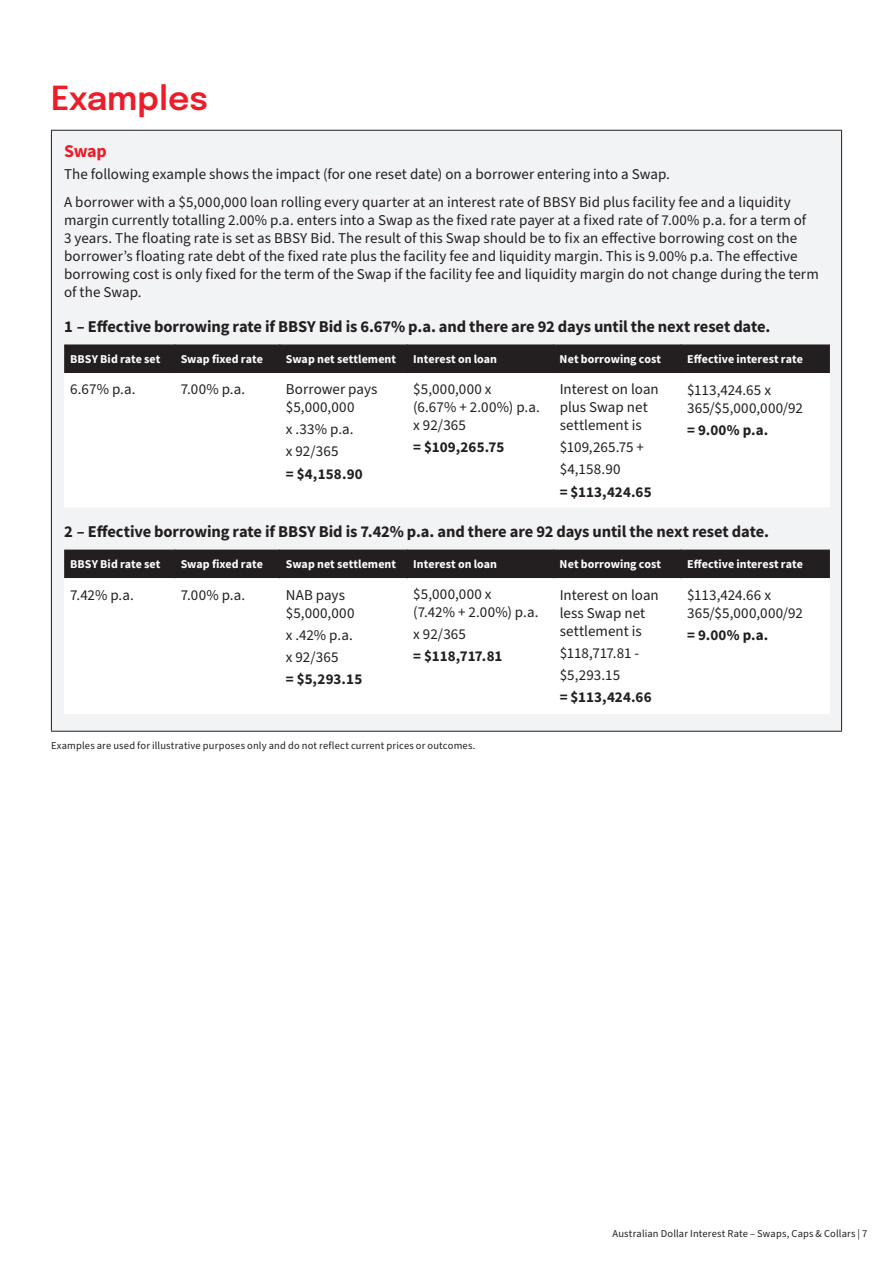
<style>
.page{position:relative;width:893px;height:1263px;background:#fff}
.page>*{position:absolute;margin:0;border:0;box-sizing:border-box;transform-origin:0 0}
.t1{font:600 33px "Epilogue";color:#ee1c28}
.t2{font:700 18px "Source Sans Pro";color:#ee1c28}
.t3{font:700 16.5px "Source Sans Pro";letter-spacing:-.01em;color:#231f20}
.t4{font:15px/18px "Source Sans Pro";color:#231f20}
.t5{font:700 15px "Source Sans Pro";letter-spacing:.01em;color:#231f20}
.t6{font:15px/18px "Source Sans Pro";letter-spacing:.02em;color:#231f20}
.t7{font:700 12px "Source Sans Pro";letter-spacing:.005em;color:#fff}
.t8{font:10.5px "Source Sans Pro";letter-spacing:.015em;color:#231f20}
</style>
<div class="page">
<div style="left:51px;top:130px;width:791px;height:601px;background:#f2f3f4"></div>
<hr style="left:51px;top:130px;width:791px;height:1px;background:#231f20">
<hr style="left:51px;top:131px;width:1px;height:600px;background:#231f20">
<hr style="left:841px;top:131px;width:1px;height:600px;background:#231f20">
<hr style="left:51px;top:731px;width:791px;height:1px;background:#231f20">
<div style="left:65px;top:374px;width:765px;height:133px;background:#fff"></div>
<div style="left:64px;top:344px;width:766px;height:29px;background:#231f20"></div>
<div style="left:65px;top:578px;width:765px;height:136px;background:#fff"></div>
<div style="left:64px;top:550px;width:766px;height:28px;background:#231f20"></div>
<h1 class="t1" style="left:51px;top:74px;width:158px">Examples</h1>
<p class="t2" style="left:64px;top:138px;width:44px">Swap</p>
<p class="t4" style="left:64px;top:160px;width:728px;line-height:28.7px">The following example shows the impact (for one reset date) on a borrower entering into a Swap.<br>A borrower with a $5,000,000 loan rolling every quarter at an interest rate of BBSY Bid plus facility fee and a liquidity</p>
<p class="t4" style="left:64px;top:212px;width:756px">margin currently totalling 2.00% p.a. enters into a Swap as the fixed rate payer at a fixed rate of 7.00% p.a. for a term of<br>3 years. The floating rate is set as BBSY Bid. The result of this Swap should be to fix an effective borrowing cost on the borrower’s floating rate debt of the fixed rate plus the facility fee and liquidity margin. This is 9.00% p.a. The effective borrowing cost is only fixed for the term of the Swap if the facility fee and liquidity margin do not change during the term of the Swap.</p>
<p class="t3" style="left:64px;top:315px;width:708px">1 – Effective borrowing rate if BBSY Bid is 6.67% p.a. and there are 92 days until the next reset date.</p>
<p class="t7" style="left:70px;top:351px;width:92px">BBSY Bid rate set</p>
<p class="t7" style="left:181px;top:351px;width:84px">Swap fixed rate</p>
<p class="t7" style="left:286px;top:351px;width:112px">Swap net settlement</p>
<p class="t7" style="left:413px;top:351px;width:85px">Interest on loan</p>
<p class="t7" style="left:560px;top:351px;width:103px">Net borrowing cost</p>
<p class="t7" style="left:687px;top:351px;width:117px">Effective interest rate</p>
<p class="t4" style="left:70px;top:380px;width:67px">6.67% p.a.</p>
<p class="t4" style="left:181px;top:380px;width:66px">7.00% p.a.</p>
<p class="t4" style="left:286px;top:380px;width:93px">Borrower pays $5,000,000</p>
<p class="t4" style="left:286px;top:419px;width:69px;line-height:22.2px">x .33% p.a. x 92/365</p>
<p class="t5" style="left:286px;top:463px;width:79px">= $4,158.90</p>
<p class="t6" style="left:413px;top:380px;width:128px">$5,000,000 x<br>(6.67% + 2.00%) p.a. x 92/365</p>
<p class="t5" style="left:413px;top:437px;width:93px">= $109,265.75</p>
<p class="t4" style="left:560px;top:380px;width:101px">Interest on loan plus Swap net settlement is</p>
<p class="t4" style="left:560px;top:436px;width:86px;line-height:22.2px">$109,265.75 + $4,158.90</p>
<p class="t5" style="left:560px;top:481px;width:93px">= $113,424.65</p>
<p class="t4" style="left:687px;top:381px;width:117px">$113,424.65 x<br>365/$5,000,000/92</p>
<p class="t5" style="left:687px;top:420px;width:83px">= 9.00% p.a.</p>
<p class="t3" style="left:64px;top:520px;width:706px">2 – Effective borrowing rate if BBSY Bid is 7.42% p.a. and there are 92 days until the next reset date.</p>
<p class="t7" style="left:70px;top:556px;width:92px">BBSY Bid rate set</p>
<p class="t7" style="left:181px;top:556px;width:84px">Swap fixed rate</p>
<p class="t7" style="left:286px;top:556px;width:112px">Swap net settlement</p>
<p class="t7" style="left:413px;top:556px;width:85px">Interest on loan</p>
<p class="t7" style="left:560px;top:556px;width:103px">Net borrowing cost</p>
<p class="t7" style="left:687px;top:556px;width:117px">Effective interest rate</p>
<p class="t4" style="left:70px;top:587px;width:65px">7.42% p.a.</p>
<p class="t4" style="left:181px;top:587px;width:66px">7.00% p.a.</p>
<p class="t4" style="left:286px;top:586px;width:70px">NAB pays $5,000,000</p>
<p class="t4" style="left:286px;top:624px;width:69px;line-height:22.2px">x .42% p.a. x 92/365</p>
<p class="t5" style="left:286px;top:669px;width:78px">= $5,293.15</p>
<p class="t6" style="left:413px;top:585px;width:127px">$5,000,000 x<br>(7.42% + 2.00%) p.a.</p>
<p class="t4" style="left:413px;top:626px;width:54px">x 92/365</p>
<p class="t5" style="left:413px;top:646px;width:91px">= $118,717.81</p>
<p class="t4" style="left:687px;top:586px;width:117px">$113,424.66 x<br>365/$5,000,000/92</p>
<p class="t5" style="left:687px;top:625px;width:83px">= 9.00% p.a.</p>
<p class="t4" style="left:560px;top:586px;width:101px">Interest on loan less Swap net settlement is</p>
<p class="t4" style="left:560px;top:642px;width:81px;line-height:22.2px">$118,717.81 - $5,293.15</p>
<p class="t5" style="left:560px;top:687px;width:94px">= $113,424.66</p>
<p class="t8" style="left:51px;top:738px;width:426px">Examples are used for illustrative purposes only and do not reflect current prices or outcomes.</p>
<p class="t8" style="left:612px;top:1227px;width:256px">Australian Dollar Interest Rate – Swaps, Caps &amp; Collars | 7</p>
</div>
